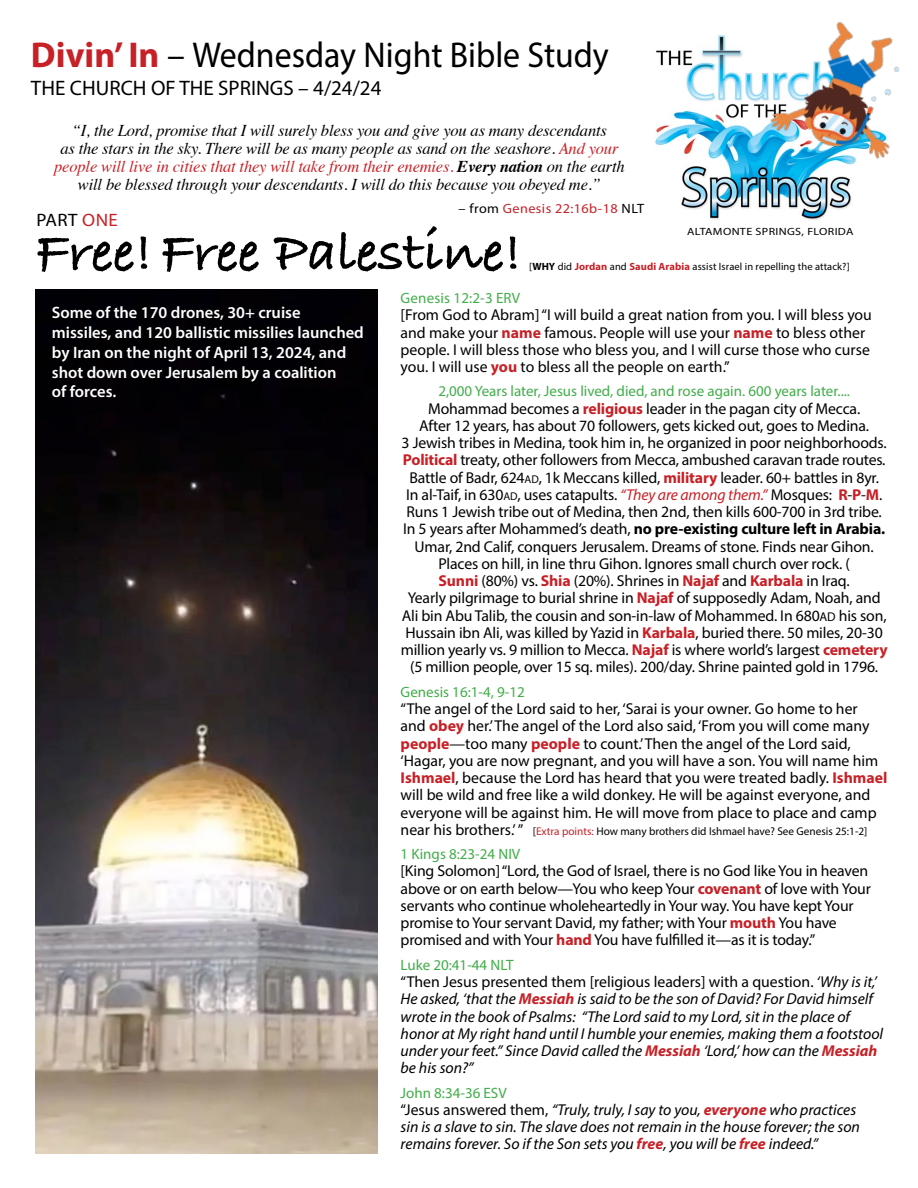
<style>
.page{position:relative;width:918px;height:1188px;background:#fff}
.page>*{position:absolute;margin:0;border:0;box-sizing:border-box;transform-origin:0 0}
.t1{font:700 58.5px "Bradley Hand ITCTT";letter-spacing:-.005em;color:#000}
.t2{font:36px "Myriad Pro";color:#000}
.t3{font:21px "Myriad Pro";color:#000}
.t4{font:18px "Myriad Pro";letter-spacing:.02em;color:#000;scale:1.05 1}
.t5{font:italic 16.5px/18px "Times";letter-spacing:-.01em;color:#000;text-align:center}
.t6{font:600 16.5px/19.8px "Myriad Pro";color:#fff}
.t7{font:15.75px/17.2px "Myriad Pro";letter-spacing:-.01em;color:#000}
.t8{font:italic 15.75px/17.2px "Myriad Pro";color:#000}
.t9{font:15px "Myriad Pro";color:#41ad49}
.t10{font:13.5px "Myriad Pro";letter-spacing:.03em;color:#c72127;scale:1.05 1}
.t11{font:11.25px "Myriad Pro";color:#000}
.t12{font:10.5px "Myriad Pro";letter-spacing:.01em;color:#000}
.t13{font:10.5px "Myriad Pro";letter-spacing:.03em;color:#000;scale:1.15 1}
.s1{font-weight:700;color:#c72127}
.s2{color:#c72127}
.s3{font-weight:700}
.s4{color:#000}
.s5{font-size:11.25px}
.s6{font-style:italic;color:#c72127}
.s7{font-size:12.75px}
.s8{font-size:15.75px}
.s9{font-style:normal}
</style>
<div class="page">
<img style="left:655px;top:35px;width:197px;height:185px">
<img style="left:752px;top:22px;width:148px;height:159px">
<img style="left:36px;top:290px;width:342px;height:863px">
<h2 class="t2" style="left:31px;top:32px;width:579px"><span class="s1">Divin’ In</span> – Wednesday Night Bible Study</h2>
<h3 class="t3" style="left:31px;top:75px;width:352px">THE CHURCH OF THE SPRINGS – 4/24/24</h3>
<p class="t5" style="left:54px;top:121px;width:572px">“I, the Lord, promise that I will surely bless you and give you as many descendants<br>as the stars in the sky. There will be as many people as sand on the seashore. <span class="s2">And your people will live in cities that they will take from their enemies.</span> <span class="s3">Every nation</span> on the earth will be blessed through your descendants. I will do this because you obeyed me.”</p>
<p class="t10" style="left:459px;top:200px;width:178px"><span class="s4">– from</span> Genesis 22:16b-18 <span class="s4">NLT</span></p>
<p class="t4" style="left:37px;top:209px;width:79px">PART <span class="s2">ONE</span></p>
<h1 class="t1" style="left:36px;top:208px;width:488px">Free! Free Palestine!</h1>
<p class="t13" style="left:687px;top:225px;width:146px">ALTAMONTE SPRINGS, FLORIDA</p>
<p class="t12" style="left:529px;top:260px;width:322px">[<span class="s3">WHY</span> did <span class="s1">Jordan</span> and <span class="s1">Saudi Arabia</span> assist Israel in repelling the attack?]</p>
<p class="t6" style="left:52px;top:302px;width:314px">Some of the 170 drones, 30+ cruise missiles, and 120 ballistic missilies launched by Iran on the night of April 13, 2024, and shot down over Jerusalem by a coalition<br>of forces.</p>
<p class="t9" style="left:401px;top:289px;width:121px">Genesis 12:2-3 ERV</p>
<p class="t7" style="left:401px;top:306px;width:473px">[From God to Abram] “I will build a great nation from you. I will bless you and make your <span class="s1">name</span> famous. People will use your <span class="s1">name</span> to bless other people. I will bless those who bless you, and I will curse those who curse you. I will use <span class="s1">you</span> to bless all the people on earth.”</p>
<p class="t9" style="left:438px;top:382px;width:413px">2,000 Years later, Jesus lived, died, and rose again. 600 years later....</p>
<p class="t7" style="left:401px;top:400px;width:488px;text-align:center">Mohammad becomes a <span class="s1">religious</span> leader in the pagan city of Mecca.<br>After 12 years, has about 70 followers, gets kicked out, goes to Medina.<br>3 Jewish tribes in Medina, took him in, he organized in poor neighborhoods.<br><span class="s1">Political</span> treaty, other followers from Mecca, ambushed caravan trade routes.<br>Battle of Badr, 624<span class="s5">AD</span>, 1k Meccans killed, <span class="s1">military</span> leader. 60+ battles in 8yr.<br>In al-Taif, in 630<span class="s5">AD</span>, uses catapults. <span class="s6">“They are among them.”</span> Mosques: <span class="s1">R</span>-<span class="s1">P</span>-<span class="s1">M</span>.<br>Runs 1 Jewish tribe out of Medina, then 2nd, then kills 600-700 in 3rd tribe.<br>In 5 years after Mohammed’s death, <span class="s3">no pre-existing culture left in Arabia.<br></span>Umar, 2nd Calif, conquers Jerusalem. Dreams of stone. Finds near Gihon.<br>Places on hill, in line thru Gihon. Ignores small church over rock. (<br><span class="s1">Sunni</span> (80%) vs. <span class="s1">Shia</span> (20%). Shrines in <span class="s1">Najaf</span> and <span class="s1">Karbala</span> in Iraq.<br>Yearly pilgrimage to burial shrine in <span class="s1">Najaf</span> of supposedly Adam, Noah, and Ali bin Abu Talib, the cousin and son-in-law of Mohammed. In 680<span class="s7">AD</span> his son, Hussain ibn Ali, was killed by Yazid in <span class="s1">Karbala</span>, buried there. 50 miles, 20-30 million yearly vs. 9 million to Mecca. <span class="s1">Najaf</span> is where world’s largest <span class="s1">cemetery </span>(5 million people, over 15 sq. miles). 200/day. Shrine painted gold in 1796.</p>
<p class="t9" style="left:401px;top:683px;width:126px">Genesis 16:1-4, 9-12</p>
<p class="t7" style="left:401px;top:700px;width:488px">“The angel of the Lord said to her, ‘Sarai is your owner. Go home to her<br>and <span class="s1">obey</span> her.’ The angel of the Lord also said, ‘From you will come many <span class="s1">people</span>—too many <span class="s1">people</span> to count.’ Then the angel of the Lord said, ‘Hagar, you are now pregnant, and you will have a son. You will name him <span class="s1">Ishmael</span>, because the Lord has heard that you were treated badly. <span class="s1">Ishmael </span>will be wild and free like a wild donkey. He will be against everyone, and everyone will be against him. He will move from place to place and camp</p>
<p class="t11" style="left:401px;top:824px;width:468px"><span class="s8">near his brothers.’ ”</span> [<span class="s2">Extra points:</span> How many brothers did Ishmael have? See Genesis 25:1-2]</p>
<p class="t9" style="left:401px;top:845px;width:121px">1 Kings 8:23-24 NIV</p>
<p class="t7" style="left:401px;top:862px;width:472px">[King Solomon] “Lord, the God of Israel, there is no God like You in heaven above or on earth below—You who keep Your <span class="s1">covenant</span> of love with Your servants who continue wholeheartedly in Your way. You have kept Your promise to Your servant David, my father; with Your <span class="s1">mouth</span> You have promised and with Your <span class="s1">hand</span> You have fulfilled it—as it is today.”</p>
<p class="t9" style="left:401px;top:956px;width:114px">Luke 20:41-44 NLT</p>
<p class="t8" style="left:401px;top:973px;width:484px"><span class="s9">“Then Jesus presented them [religious leaders] with a question.</span> ‘Why is it,’ He asked, ‘that the <span class="s1">Messiah</span> is said to be the son of David? For David himself wrote in the book of Psalms: “The Lord said to my Lord, sit in the place of honor at My right hand until I humble your enemies, making them a footstool under your feet.” Since David called the <span class="s1">Messiah</span> ‘Lord,’ how can the <span class="s1">Messiah </span>be his son?”</p>
<p class="t9" style="left:401px;top:1083px;width:108px">John 8:34-36 ESV</p>
<p class="t8" style="left:401px;top:1101px;width:461px"><span class="s9">“Jesus answered them,</span> “Truly, truly, I say to you, <span class="s1">everyone</span> who practices sin is a slave to sin. The slave does not remain in the house forever; the son remains forever. So if the Son sets you <span class="s1">free</span>, you will be <span class="s1">free</span> indeed.”</p>
</div>
